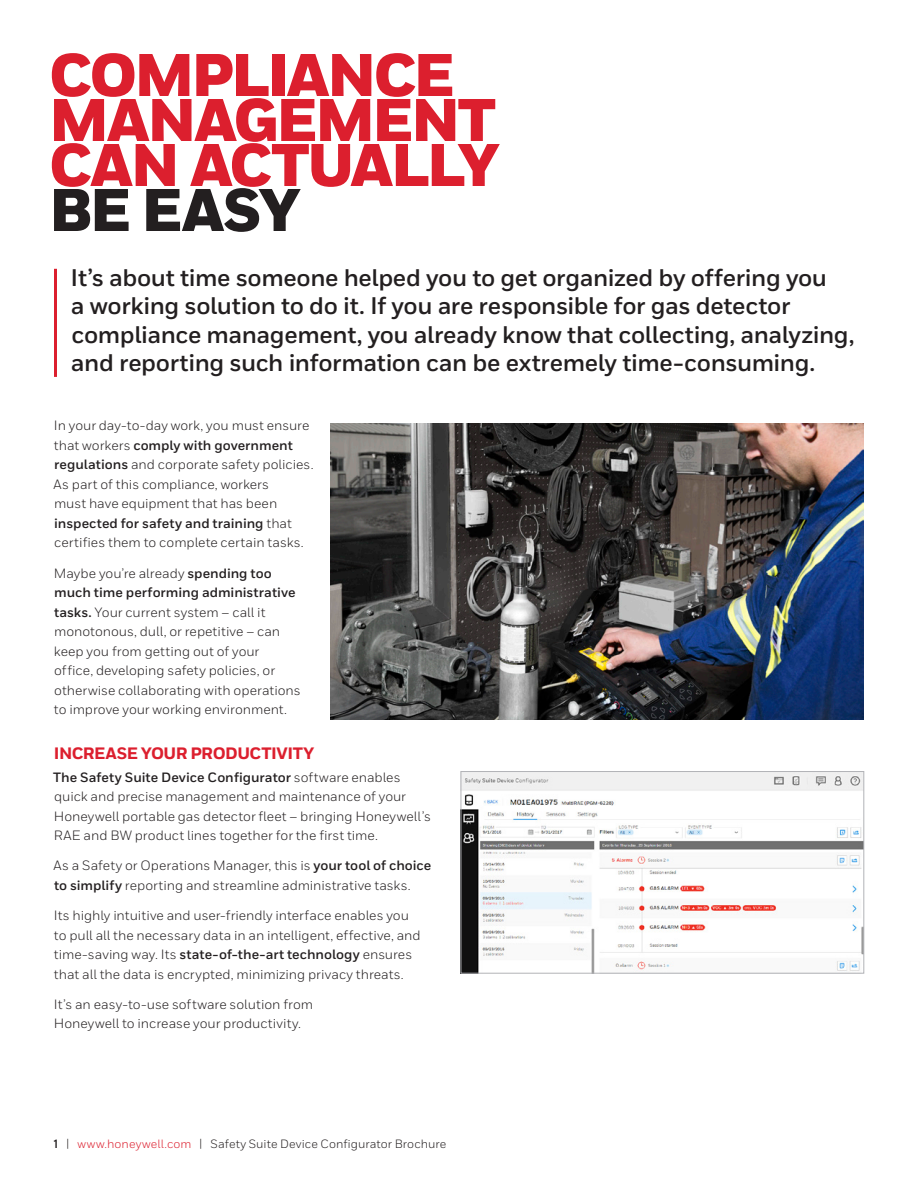
<style>
.page{position:relative;width:918px;height:1188px;background:#fff}
.page>*{position:absolute;margin:0;border:0;box-sizing:border-box;transform-origin:0 0}
.Title_40_30__the_res{font:900 60px/45px "Honeywell Sans";letter-spacing:-.045em;color:#dc1f2e}
.Intro_Body{font:700 24px/28.5px "Honeywell Sans";letter-spacing:-.015em;color:#231f20}
.Heading_2__11_12{font:800 16.5px "Honeywell Sans";letter-spacing:-.03em;color:#dc1f2e}
.Body__9_13_pt{font:13.5px/19.5px "Honeywell Sans";color:#231f20}
.t1{font:12px "Honeywell Sans";letter-spacing:.01em;color:#231f20}
.s1{color:#231f20}
.s2{font-weight:700}
.s3{color:#dc1f2e}
</style>
<div class="page">
<hr style="left:54px;top:269px;width:3px;height:108px;background:#dc1f2e">
<img style="left:463px;top:773px;width:399px;height:198px">
<div style="left:461px;top:771px;width:403px;height:202px;border:1px solid #b2b3b7"></div>
<img style="left:330px;top:423px;width:534px;height:297px">
<p class="Title_40_30__the_res" style="left:49px;top:55px;width:453px">COMPLIANCE<br>MANAGEMENT<br>CAN ACTUALLY<br><span class="s1">BE EASY</span></p>
<p class="Intro_Body" style="left:71px;top:264px;width:785px">It’s about time someone helped you to get organized by offering you<br>a working solution to do it. If you are responsible for gas detector compliance management, you already know that collecting, analyzing, and reporting such information can be extremely time-consuming.</p>
<p class="Body__9_13_pt" style="left:54px;top:416px;width:261px">In your day-to-day work, you must ensure that workers <span class="s2">comply with government regulations</span> and corporate safety policies.<br>As part of this compliance, workers<br>must have equipment that has been <span class="s2">inspected for safety and training</span> that certifies them to complete certain tasks.</p>
<p class="Body__9_13_pt" style="left:54px;top:563px;width:248px">Maybe you’re already <span class="s2">spending too much time performing administrative tasks.</span> Your current system – call it monotonous, dull, or repetitive – can keep you from getting out of your office, developing safety policies, or otherwise collaborating with operations to improve your working environment.</p>
<p class="Heading_2__11_12" style="left:54px;top:743px;width:262px">INCREASE YOUR PRODUCTIVITY</p>
<p class="Body__9_13_pt" style="left:53px;top:767px;width:379px"><span class="s2">The Safety Suite Device Configurator</span> software enables quick and precise management and maintenance of your Honeywell portable gas detector fleet – bringing Honeywell’s RAE and BW product lines together for the first time.</p>
<p class="Body__9_13_pt" style="left:54px;top:856px;width:379px">As a Safety or Operations Manager, this is <span class="s2">your tool of choice to simplify</span> reporting and streamline administrative tasks.</p>
<p class="Body__9_13_pt" style="left:54px;top:906px;width:368px">Its highly intuitive and user-friendly interface enables you to pull all the necessary data in an intelligent, effective, and time-saving way. Its <span class="s2">state-of-the-art technology</span> ensures that all the data is encrypted, minimizing privacy threats.</p>
<p class="Body__9_13_pt" style="left:54px;top:994px;width:261px">It’s an easy-to-use software solution from<br>Honeywell to increase your productivity.</p>
<p class="t1" style="left:54px;top:1136px;width:394px"><span class="s2">1</span> | <span class="s3">www.honeywell.com</span> | Safety Suite Device Configurator Brochure</p>
</div>
